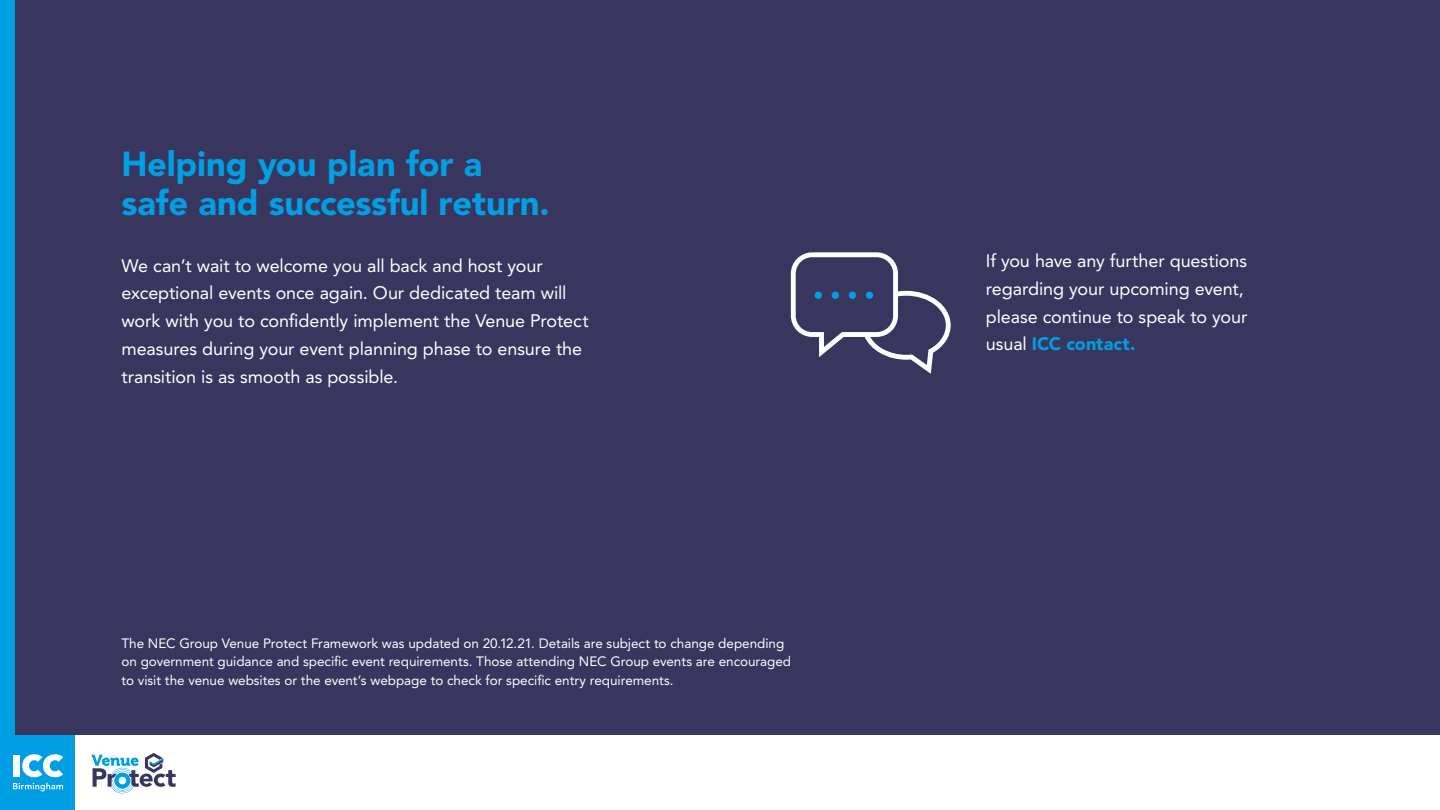
<style>
.page{position:relative;width:1440px;height:810px;background:#fff}
.page>*{position:absolute;margin:0;border:0;box-sizing:border-box;transform-origin:0 0}
.t1{font:900 34.5px/39px "Avenir LT Pro";letter-spacing:-.005em;color:#009fe3}
.t2{font:18px/27.8px "Avenir LT Pro";letter-spacing:-.005em;color:#fff}
.t3{font:13.5px/18.8px "Avenir LT Pro";letter-spacing:-.005em;color:#fff}
.s1{font-weight:900;color:#009fe3}
</style>
<div class="page">
<div style="left:0;top:0;width:1440px;height:735px;background:#38355e"></div>
<svg style="left:791px;top:252px;width:160px;height:122px"></svg>
<div style="left:0;top:735px;width:75px;height:75px;background:#009fe3;border-radius:3px"></div>
<div style="left:13px;top:755px;width:7px;height:22px;background:#fff"></div>
<svg style="left:22px;top:754px;width:41px;height:23px"></svg>
<svg style="left:13px;top:783px;width:50px;height:8px"></svg>
<svg style="left:92px;top:753px;width:84px;height:40px"></svg>
<div style="left:0;top:0;width:15px;height:735px;background:#009fe3"></div>
<h1 class="t1" style="left:122px;top:145px;width:430px">Helping you plan for a safe and successful return.</h1>
<p class="t2" style="left:122px;top:251px;width:469px">We can’t wait to welcome you all back and host your exceptional events once again. Our dedicated team will work with you to confidently implement the Venue Protect measures during your event planning phase to ensure the transition is as smooth as possible.</p>
<p class="t3" style="left:122px;top:634px;width:671px">The NEC Group Venue Protect Framework was updated on 20.12.21. Details are subject to change depending on government guidance and specific event requirements. Those attending NEC Group events are encouraged to visit the venue websites or the event’s webpage to check for specific entry requirements.</p>
<p class="t2" style="left:986px;top:247px;width:263px">If you have any further questions regarding your upcoming event, please continue to speak to your usual <span class="s1">ICC contact.</span></p>
</div>
